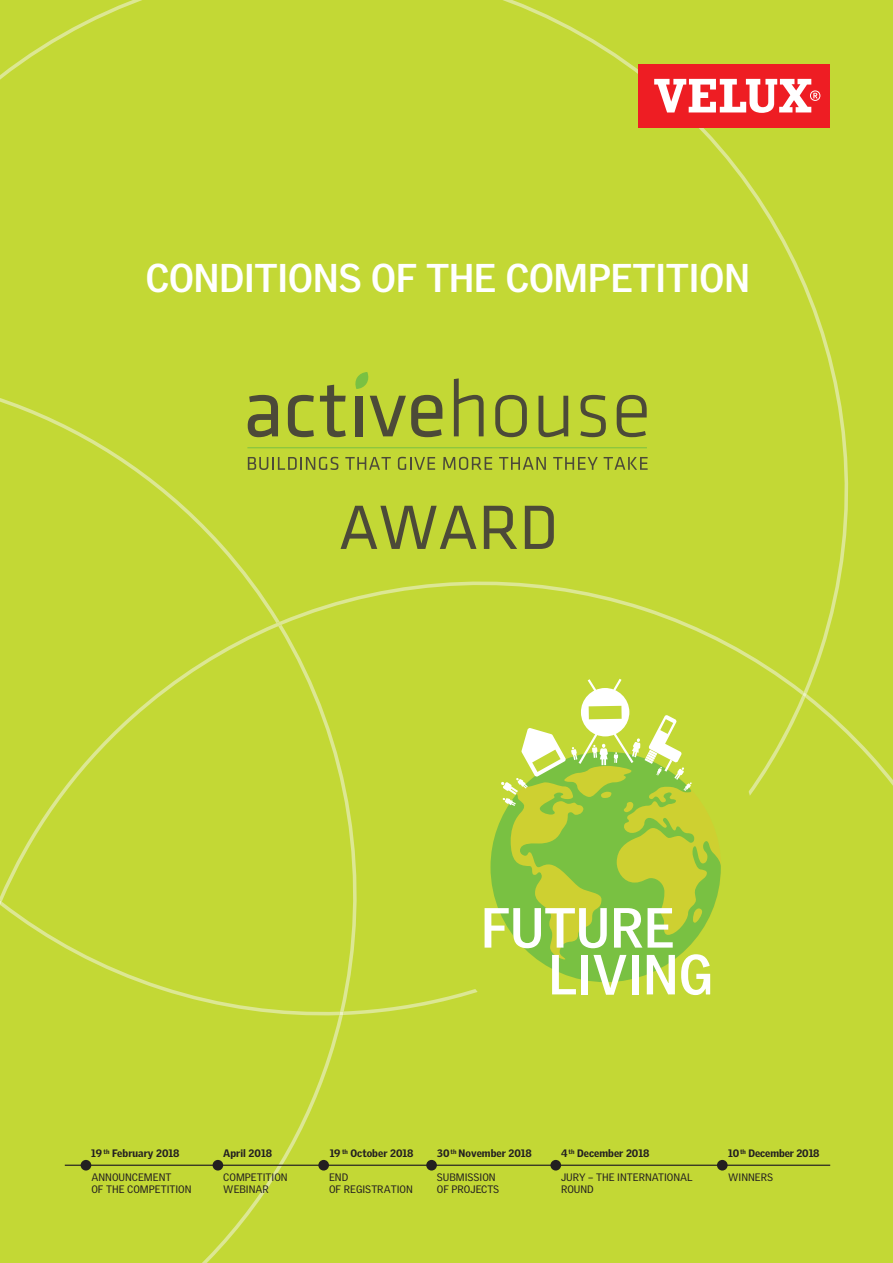
<style>
.page{position:relative;width:893px;height:1263px;background:#fff}
.page>*{position:absolute;margin:0;border:0;box-sizing:border-box;transform-origin:0 0}
.t1{font:700 39px "Velux Gothic";letter-spacing:-.015em;color:#fff}
.t2{font:10.5px/12.6px "Velux Gothic";color:#231f20}
.t3{font:900 10.5px "Velux Gothic";color:#231f20}
</style>
<div class="page">
<div style="left:0;top:0;width:893px;height:694px;background:#c3d835"></div>
<div style="left:0;top:369px;width:280px;height:200px;background:#c3d835"></div>
<div style="left:0;top:694px;width:893px;height:569px;background:#c3d835"></div>
<svg style="left:804px;top:692px;width:3px;height:5px"></svg>
<div style="left:0;top:569px;width:804px;height:333px;background:#c3d835"></div>
<svg style="left:0;top:899px;width:2px;height:6px"></svg>
<hr style="left:65px;top:1164px;width:765px;height:2px;background:#231f20">
<div style="left:81px;top:1160px;width:10px;height:10px;background:#231f20;border-radius:50%"></div>
<div style="left:213px;top:1160px;width:10px;height:10px;background:#231f20;border-radius:50%"></div>
<div style="left:318px;top:1160px;width:11px;height:10px;background:#231f20;border-radius:50%"></div>
<div style="left:426px;top:1160px;width:11px;height:10px;background:#231f20;border-radius:50%"></div>
<div style="left:550px;top:1160px;width:11px;height:10px;background:#231f20;border-radius:50%"></div>
<div style="left:717px;top:1160px;width:11px;height:10px;background:#231f20;border-radius:50%"></div>
<svg style="left:248px;top:395px;width:30px;height:42px"></svg>
<svg style="left:288px;top:395px;width:26px;height:42px"></svg>
<svg style="left:320px;top:385px;width:26px;height:52px"></svg>
<div style="left:355px;top:396px;width:7px;height:40px;background:#4c4a38"></div>
<svg style="left:370px;top:395px;width:72px;height:42px;background:#919d36"></svg>
<svg style="left:454px;top:378px;width:30px;height:58px;background:#9dab35"></svg>
<svg style="left:495px;top:395px;width:32px;height:42px"></svg>
<svg style="left:538px;top:396px;width:30px;height:41px"></svg>
<svg style="left:580px;top:395px;width:26px;height:42px"></svg>
<svg style="left:617px;top:395px;width:30px;height:42px"></svg>
<svg style="left:355px;top:372px;width:14px;height:17px"></svg>
<hr style="left:247px;top:447px;width:400px;height:1px;background:#79c142">
<svg style="left:248px;top:457px;width:90px;height:13px"></svg>
<svg style="left:345px;top:457px;width:46px;height:13px"></svg>
<svg style="left:398px;top:457px;width:37px;height:13px"></svg>
<svg style="left:443px;top:457px;width:49px;height:13px"></svg>
<svg style="left:499px;top:457px;width:47px;height:13px"></svg>
<svg style="left:553px;top:457px;width:45px;height:13px"></svg>
<svg style="left:604px;top:457px;width:44px;height:13px"></svg>
<svg style="left:341px;top:506px;width:135px;height:43px;background:#9aa735"></svg>
<svg style="left:484px;top:506px;width:33px;height:43px"></svg>
<svg style="left:525px;top:506px;width:29px;height:43px"></svg>
<div style="left:638px;top:64px;width:191px;height:64px;background:#ee1d23"></div>
<svg style="left:654px;top:79px;width:166px;height:34px"></svg>
<div style="left:432px;top:668px;width:327px;height:382px;background:#c3d835"></div>
<svg style="left:490px;top:752px;width:231px;height:230px;background:#a4ca39"></svg>
<svg style="left:501px;top:676px;width:191px;height:130px;background:#c0d957"></svg>
<svg style="left:485px;top:908px;width:122px;height:40px"></svg>
<svg style="left:614px;top:908px;width:28px;height:39px"></svg>
<svg style="left:648px;top:908px;width:25px;height:39px"></svg>
<svg style="left:552px;top:955px;width:24px;height:39px"></svg>
<div style="left:581px;top:955px;width:7px;height:39px;background:#fff"></div>
<svg style="left:593px;top:955px;width:33px;height:40px"></svg>
<div style="left:632px;top:955px;width:7px;height:39px;background:#fff"></div>
<svg style="left:647px;top:955px;width:28px;height:39px"></svg>
<svg style="left:681px;top:954px;width:29px;height:41px"></svg>
<h1 class="t1" style="left:145px;top:254px;width:606px">CONDITIONS OF THE COMPETITION</h1>
<p class="t3" style="left:91px;top:1147px;width:90px">19 <sup>th</sup> February 2018</p>
<p class="t3" style="left:330px;top:1147px;width:85px">19 <sup>th</sup> October 2018</p>
<p class="t3" style="left:561px;top:1147px;width:90px">4<sup>th</sup> December 2018</p>
<p class="t2" style="left:91px;top:1170px;width:102px">ANNOUNCEMENT<br>OF THE COMPETITION</p>
<p class="t2" style="left:329px;top:1170px;width:85px">END<br>OF REGISTRATION</p>
<p class="t2" style="left:561px;top:1170px;width:133px">JURY – THE INTERNATIONAL<br>ROUND</p>
<p class="t3" style="left:437px;top:1147px;width:96px">30 <sup>th</sup> November 2018</p>
<p class="t2" style="left:437px;top:1170px;width:64px">SUBMISSION<br>OF PROJECTS</p>
<p class="t3" style="left:223px;top:1147px;width:50px">April 2018</p>
<p class="t2" style="left:223px;top:1170px;width:66px">COMPETITION<br>WEBINAR</p>
<p class="t3" style="left:728px;top:1147px;width:93px">10<sup>th</sup> December 2018</p>
<p class="t2" style="left:728px;top:1170px;width:47px">WINNERS</p>
</div>
